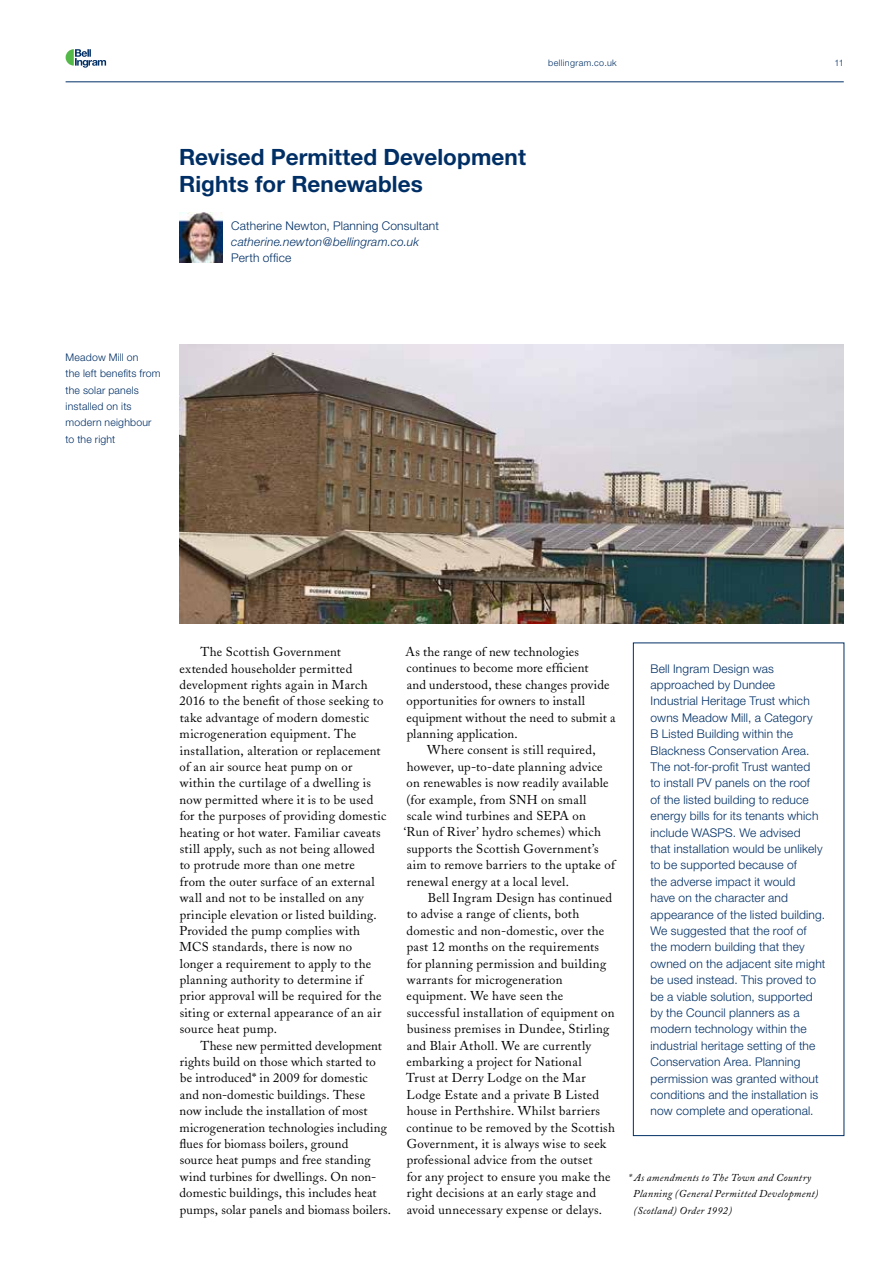
<style>
.page{position:relative;width:893px;height:1263px;background:#fff}
.page>*{position:absolute;margin:0;border:0;box-sizing:border-box;transform-origin:0 0}
.t1{font:700 22.5px/27px "Helvetica Neue";letter-spacing:.005em;color:#002f65}
.t2{font:12.75px/16.4px "Adobe Caslon";letter-spacing:.02em;color:#000}
.t3{font:300 12px/16.4px "Helvetica Neue";letter-spacing:.015em;color:#002f65}
.t4{font:italic 300 12px "Helvetica Neue";letter-spacing:.015em;color:#002f65}
.t5{font:italic 10.5px/16.4px "Adobe Caslon";letter-spacing:.025em;color:#000}
.t6{font:300 10.5px/16.4px "Helvetica Neue";letter-spacing:.02em;color:#002f65}
.t7{font:300 9px "Helvetica Neue";letter-spacing:.04em;color:#002f65}
</style>
<div class="page">
<svg style="left:66px;top:49px;width:40px;height:19px"></svg>
<img style="left:179px;top:212px;width:44px;height:50px">
<div style="left:633px;top:643px;width:211px;height:493px;border:1px solid #002f65"></div>
<img style="left:179px;top:344px;width:665px;height:279px">
<hr style="left:66px;top:82px;width:778px;height:1px;background:#002f65">
<p class="t7" style="left:548px;top:57px;width:70px">bellingram.co.uk</p>
<p class="t7" style="left:834px;top:57px;width:11px">11</p>
<h1 class="t1" style="left:179px;top:143px;width:348px">Revised Permitted Development<br>Rights for Renewables</h1>
<p class="t3" style="left:231px;top:217px;width:209px">Catherine Newton, Planning Consultant</p>
<p class="t4" style="left:231px;top:235px;width:189px">catherine.newton@bellingram.co.uk</p>
<p class="t3" style="left:231px;top:250px;width:62px">Perth office</p>
<p class="t6" style="left:66px;top:349px;width:96px">Meadow Mill on<br>the left benefits from the solar panels installed on its modern neighbour to the right</p>
<p class="t2" style="left:179px;top:644px;width:208px;text-indent:21px">The Scottish Government extended householder permitted development rights again in March 2016 to the benefit of those seeking to take advantage of modern domestic microgeneration equipment. The installation, alteration or replacement of an air source heat pump on or within the curtilage of a dwelling is now permitted where it is to be used for the purposes of providing domestic heating or hot water. Familiar caveats still apply, such as not being allowed to protrude more than one metre<br>from the outer surface of an external wall and not to be installed on any principle elevation or listed building.<br>Provided the pump complies with MCS standards, there is now no longer a requirement to apply to the planning authority to determine if prior approval will be required for the siting or external appearance of an air source heat pump.</p>
<p class="t2" style="left:180px;top:1037px;width:213px;text-indent:21px">These new permitted development rights build on those which started to<br>be introduced* in 2009 for domestic<br>and non-domestic buildings. These<br>now include the installation of most microgeneration technologies including flues for biomass boilers, ground<br>source heat pumps and free standing wind turbines for dwellings. On non&shy;domestic buildings, this includes heat pumps, solar panels and biomass boilers.</p>
<p class="t2" style="left:406px;top:644px;width:175px">As the range of new technologies</p>
<p class="t2" style="left:407px;top:660px;width:183px">continues to become more efficient</p>
<p class="t2" style="left:407px;top:676px;width:204px">and understood, these changes provide</p>
<p class="t2" style="left:407px;top:693px;width:180px">opportunities for owners to install</p>
<p class="t2" style="left:407px;top:709px;width:210px">equipment without the need to submit a</p>
<p class="t2" style="left:407px;top:726px;width:113px">planning application.</p>
<p class="t2" style="left:427px;top:742px;width:170px">Where consent is still required,</p>
<p class="t2" style="left:407px;top:758px;width:197px">however, up-to-date planning advice</p>
<p class="t2" style="left:407px;top:775px;width:203px">on renewables is now readily available</p>
<p class="t2" style="left:406px;top:791px;width:182px">(for example, from SNH on small</p>
<p class="t2" style="left:407px;top:808px;width:181px">scale wind turbines and SEPA on</p>
<p class="t2" style="left:404px;top:824px;width:199px">‘Run of River’ hydro schemes) which</p>
<p class="t2" style="left:407px;top:840px;width:193px">supports the Scottish Government’s</p>
<p class="t2" style="left:407px;top:857px;width:210px">aim to remove barriers to the uptake of</p>
<p class="t2" style="left:407px;top:873px;width:164px">renewal energy at a local level.</p>
<p class="t2" style="left:428px;top:890px;width:186px">Bell Ingram Design has continued</p>
<p class="t2" style="left:407px;top:906px;width:174px">to advise a range of clients, both</p>
<p class="t2" style="left:407px;top:922px;width:199px">domestic and non-domestic, over the</p>
<p class="t2" style="left:407px;top:939px;width:194px">past 12 months on the requirements</p>
<p class="t2" style="left:407px;top:955px;width:201px">for planning permission and building</p>
<p class="t2" style="left:407px;top:971px;width:157px">warrants for microgeneration</p>
<p class="t2" style="left:407px;top:988px;width:158px">equipment. We have seen the</p>
<p class="t2" style="left:407px;top:1004px;width:209px">successful installation of equipment on</p>
<p class="t2" style="left:407px;top:1021px;width:204px">business premises in Dundee, Stirling</p>
<p class="t2" style="left:407px;top:1037px;width:186px">and Blair Atholl. We are currently</p>
<p class="t2" style="left:407px;top:1053px;width:177px">embarking a project for National</p>
<p class="t2" style="left:406px;top:1070px;width:181px">Trust at Derry Lodge on the Mar</p>
<p class="t2" style="left:406px;top:1086px;width:194px">Lodge Estate and a private B Listed</p>
<p class="t2" style="left:407px;top:1103px;width:195px">house in Perthshire. Whilst barriers</p>
<p class="t2" style="left:407px;top:1119px;width:210px">continue to be removed by the Scottish</p>
<p class="t2" style="left:407px;top:1135px;width:201px">Government, it is always wise to seek</p>
<p class="t2" style="left:407px;top:1152px;width:187px">professional advice from the outset</p>
<p class="t2" style="left:407px;top:1168px;width:205px">for any project to ensure you make the</p>
<p class="t2" style="left:407px;top:1185px;width:191px">right decisions at an early stage and</p>
<p class="t2" style="left:407px;top:1201px;width:197px">avoid unnecessary expense or delays.</p>
<p class="t3" style="left:650px;top:660px;width:176px">Bell Ingram Design was approached by Dundee<br>Industrial Heritage Trust which owns Meadow Mill, a Category<br>B Listed Building within the<br>Blackness Conservation Area.<br>The not-for-profit Trust wanted<br>to install PV panels on the roof<br>of the listed building to reduce energy bills for its tenants which include WASPS. We advised<br>that installation would be unlikely to be supported because of<br>the adverse impact it would<br>have on the character and appearance of the listed building.<br>We suggested that the roof of the modern building that they owned on the adjacent site might be used instead. This proved to be a viable solution, supported by the Council planners as a modern technology within the industrial heritage setting of the<br>Conservation Area. Planning permission was granted without conditions and the installation is now complete and operational.</p>
<p class="t5" style="left:633px;top:1170px;width:187px;text-indent:-5px">* As amendments to The Town and Country<br>Planning (General Permitted Development) (Scotland) Order 1992)</p>
</div>
